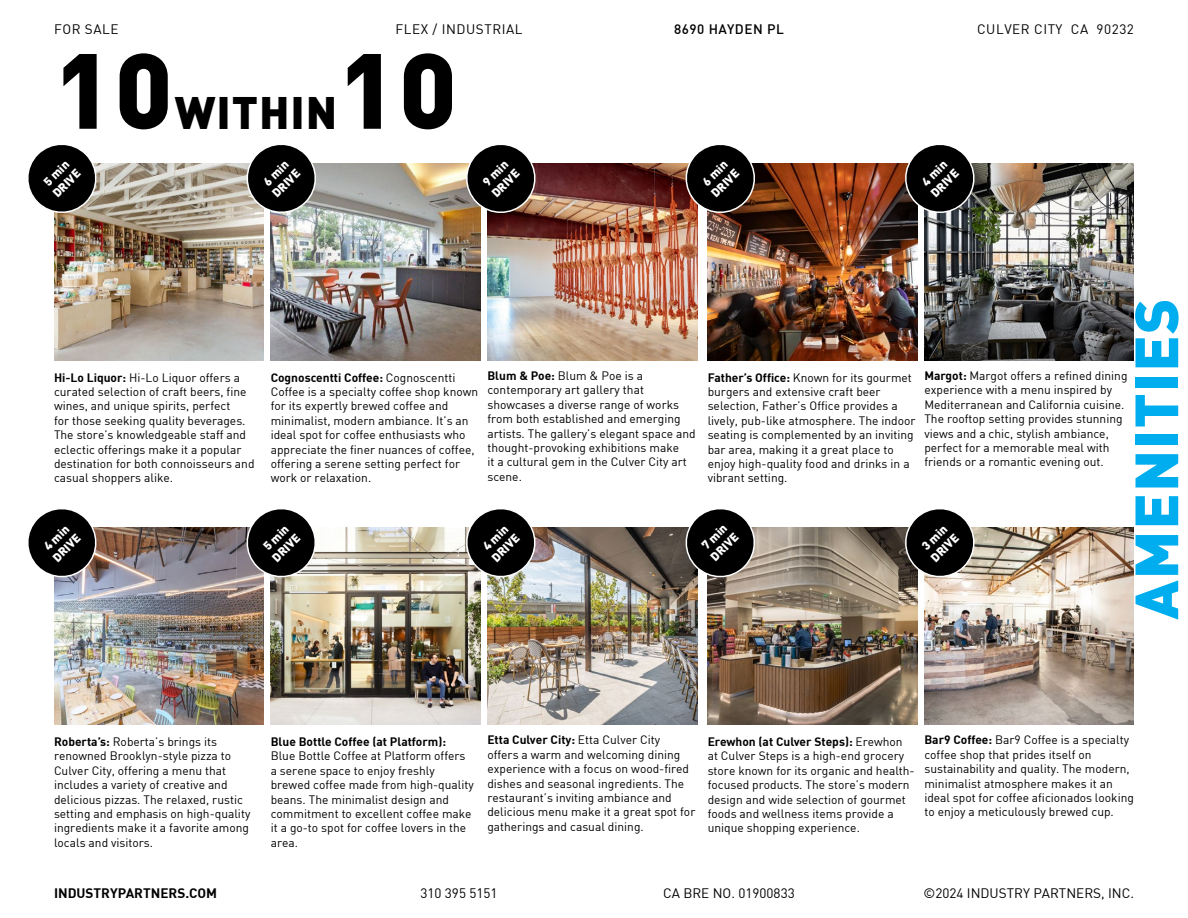
<style>
.page{position:relative;width:1188px;height:918px;background:#fff}
.page>*{position:absolute;margin:0;border:0;box-sizing:border-box;transform-origin:0 0}
.t1{font:900 105px "DIN";color:#000}
.t2{font:900 60px "DIN";letter-spacing:.02em;color:#00aeef}
.t3{font:900 45px "DIN";letter-spacing:.02em;color:#000}
.t4{font:13.5px "DIN";color:#000}
.t5{font:13.5px "DIN";letter-spacing:.04em;color:#000}
.t6{font:700 13.5px "DIN";color:#000}
.t7{font:500 13.5px "DIN";letter-spacing:.04em;color:#000}
.t8{font:12px/14.4px "DIN";color:#000}
.t9{font:900 12px/14.4px "DIN";color:#fff}
.t10{font:700 12px "DIN";color:#000}
.s1{font-weight:700}
</style>
<div class="page">
<img style="left:54px;top:528px;width:210px;height:197px">
<img style="left:54px;top:163px;width:210px;height:198px">
<img style="left:271px;top:528px;width:209px;height:197px">
<img style="left:271px;top:163px;width:209px;height:198px">
<img style="left:708px;top:528px;width:209px;height:197px">
<img style="left:708px;top:163px;width:209px;height:198px">
<img style="left:487px;top:528px;width:210px;height:197px">
<img style="left:487px;top:163px;width:210px;height:198px">
<img style="left:924px;top:528px;width:210px;height:197px">
<img style="left:924px;top:163px;width:210px;height:198px">
<svg style="left:242px;top:509px;width:77px;height:73px"></svg>
<svg style="left:242px;top:145px;width:77px;height:73px;background:#51514f"></svg>
<svg style="left:28px;top:509px;width:71px;height:73px"></svg>
<svg style="left:28px;top:145px;width:71px;height:73px"></svg>
<svg style="left:461px;top:509px;width:77px;height:73px"></svg>
<svg style="left:461px;top:145px;width:77px;height:73px;background:#473f39"></svg>
<svg style="left:681px;top:509px;width:77px;height:73px;background:#464341"></svg>
<svg style="left:681px;top:145px;width:77px;height:73px;background:#40342f"></svg>
<svg style="left:900px;top:509px;width:77px;height:73px;background:#484643"></svg>
<svg style="left:900px;top:145px;width:77px;height:73px;background:#383635"></svg>
<p class="t4" style="left:54px;top:20px;width:66px">FOR SALE</p>
<p class="t5" style="left:395px;top:20px;width:129px">FLEX / INDUSTRIAL</p>
<p class="t7" style="left:674px;top:20px;width:112px">8690 HAYDEN PL</p>
<p class="t5" style="left:977px;top:20px;width:158px">CULVER CITY CA 90232</p>
<h1 class="t1" style="left:54px;top:21px;width:120px">10</h1>
<h3 class="t3" style="left:175px;top:82px;width:164px">WITHIN</h3>
<h1 class="t1" style="left:338px;top:21px;width:120px">10</h1>
<p class="t9" style="left:39px;top:179px;width:35px;rotate:-45deg">5 min<br>DRIVE</p>
<p class="t9" style="left:258px;top:179px;width:35px;rotate:-45deg">6 min<br>DRIVE</p>
<p class="t9" style="left:478px;top:179px;width:35px;rotate:-45deg">9 min<br>DRIVE</p>
<p class="t9" style="left:698px;top:179px;width:35px;rotate:-45deg">6 min<br>DRIVE</p>
<p class="t9" style="left:917px;top:179px;width:35px;rotate:-45deg">4 min<br>DRIVE</p>
<p class="t8" style="left:54px;top:370px;width:202px"><span class="s1">Hi-Lo Liquor:</span> Hi-Lo Liquor offers a curated selection of craft beers, fine wines, and unique spirits, perfect<br>for those seeking quality beverages.<br>The store’s knowledgeable staff and eclectic offerings make it a popular destination for both connoisseurs and casual shoppers alike.</p>
<p class="t9" style="left:39px;top:544px;width:35px;rotate:-45deg">4 min<br>DRIVE</p>
<p class="t8" style="left:271px;top:370px;width:209px"><span class="s1">Cognoscentti Coffee:</span> Cognoscentti Coffee is a specialty coffee shop known for its expertly brewed coffee and minimalist, modern ambiance. It’s an ideal spot for coffee enthusiasts who appreciate the finer nuances of coffee, offering a serene setting perfect for work or relaxation.</p>
<p class="t8" style="left:487px;top:368px;width:210px"><span class="s1">Blum &amp; Poe:</span> Blum &amp; Poe is a contemporary art gallery that showcases a diverse range of works from both established and emerging artists. The gallery’s elegant space and thought-provoking exhibitions make<br>it a cultural gem in the Culver City art scene.</p>
<p class="t8" style="left:708px;top:370px;width:209px"><span class="s1">Father’s Office:</span> Known for its gourmet burgers and extensive craft beer selection, Father’s Office provides a lively, pub-like atmosphere. The indoor seating is complemented by an inviting bar area, making it a great place to enjoy high-quality food and drinks in a vibrant setting.</p>
<p class="t8" style="left:924px;top:368px;width:205px"><span class="s1">Margot:</span> Margot offers a refined dining experience with a menu inspired by Mediterranean and California cuisine.<br>The rooftop setting provides stunning views and a chic, stylish ambiance, perfect for a memorable meal with friends or a romantic evening out.</p>
<p class="t9" style="left:258px;top:544px;width:35px;rotate:-45deg">5 min<br>DRIVE</p>
<p class="t9" style="left:478px;top:544px;width:35px;rotate:-45deg">4 min<br>DRIVE</p>
<p class="t9" style="left:697px;top:543px;width:35px;rotate:-45deg">7 min<br>DRIVE</p>
<p class="t9" style="left:917px;top:544px;width:35px;rotate:-45deg">3 min<br>DRIVE</p>
<h2 class="t2" style="left:1116px;top:620px;width:323px;rotate:-90deg">AMENITIES</h2>
<p class="t8" style="left:54px;top:734px;width:198px"><span class="s1">Roberta’s:</span> Roberta’s brings its renowned Brooklyn-style pizza to Culver City, offering a menu that includes a variety of creative and delicious pizzas. The relaxed, rustic setting and emphasis on high-quality ingredients make it a favorite among locals and visitors.</p>
<p class="t10" style="left:271px;top:734px;width:177px">Blue Bottle Coffee (at Platform):</p>
<p class="t8" style="left:271px;top:749px;width:205px">Blue Bottle Coffee at Platform offers a serene space to enjoy freshly brewed coffee made from high-quality beans. The minimalist design and commitment to excellent coffee make it a go-to spot for coffee lovers in the area.</p>
<p class="t8" style="left:487px;top:733px;width:210px"><span class="s1">Etta Culver City:</span> Etta Culver City<br>offers a warm and welcoming dining experience with a focus on wood-fired dishes and seasonal ingredients. The restaurant’s inviting ambiance and delicious menu make it a great spot for gatherings and casual dining.</p>
<p class="t8" style="left:708px;top:734px;width:209px"><span class="s1">Erewhon (at Culver Steps):</span> Erewhon at Culver Steps is a high-end grocery store known for its organic and health&shy;focused products. The store’s modern design and wide selection of gourmet foods and wellness items provide a unique shopping experience.</p>
<p class="t8" style="left:924px;top:733px;width:211px"><span class="s1">Bar9 Coffee:</span> Bar9 Coffee is a specialty coffee shop that prides itself on sustainability and quality. The modern, minimalist atmosphere makes it an ideal spot for coffee aficionados looking to enjoy a meticulously brewed cup.</p>
<p class="t6" style="left:54px;top:884px;width:165px">INDUSTRYPARTNERS.COM</p>
<p class="t4" style="left:420px;top:885px;width:79px">310 395 5151</p>
<p class="t4" style="left:663px;top:885px;width:133px">CA BRE NO. 01900833</p>
<p class="t4" style="left:923px;top:885px;width:212px">©2024 INDUSTRY PARTNERS, INC.</p>
</div>
